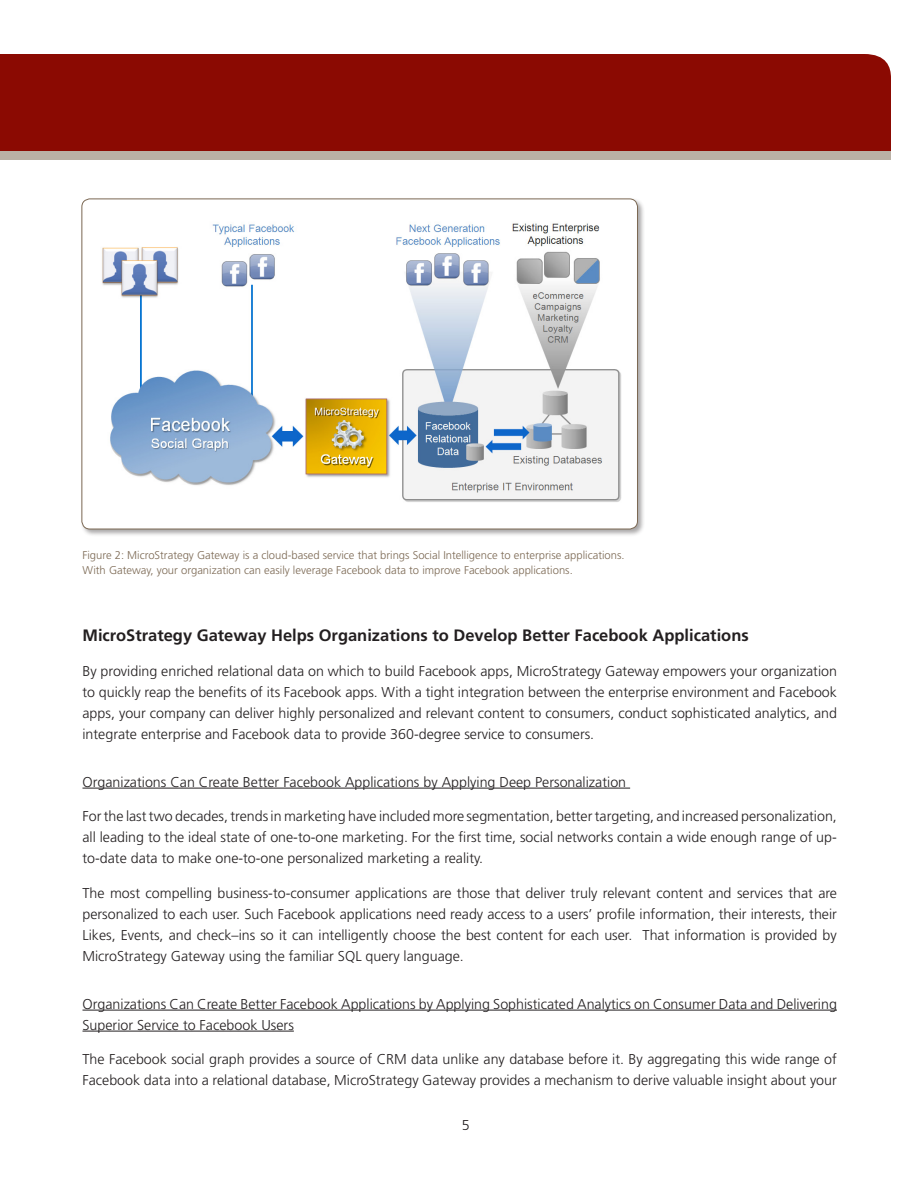
<style>
.page{position:relative;width:918px;height:1188px;background:#fff}
.page>*{position:absolute;margin:0;border:0;box-sizing:border-box;transform-origin:0 0}
.body{font:700 16.5px "Frutiger";color:#231f20}
.body-2{font:300 14.25px/21px "Frutiger";color:#231f20;text-align:justify}
.body-3{font:300 11.25px/15px "Frutiger";color:#7c6954}
</style>
<div class="page">
<div style="left:0;top:54px;width:891px;height:98px;background:#8b0a02"></div>
<div style="left:0;top:152px;width:891px;height:8px;background:#bab1a6"></div>
<hr style="left:82px;top:788px;width:548px;height:1px;background:#231f20">
<hr style="left:82px;top:1010px;width:755px;height:1px;background:#231f20">
<hr style="left:82px;top:1031px;width:212px;height:1px;background:#231f20">
<div style="left:80px;top:197px;width:566px;height:340px;background:#231f20;opacity:.4"></div>
<div style="left:82px;top:199px;width:555px;height:330px;background:#fff;border-radius:8px"></div>
<img style="left:102px;top:223px;width:519px;height:279px">
<p class="body-3" style="left:82px;top:548px;width:544px">Figure 2: MicroStrategy Gateway is a cloud-based service that brings Social Intelligence to enterprise applications.<br>With Gateway, your organization can easily leverage Facebook data to improve Facebook applications.</p>
<p class="body" style="left:82px;top:626px;width:668px">MicroStrategy Gateway Helps Organizations to Develop Better Facebook Applications</p>
<p class="body-2" style="left:82px;top:660px;width:756px">By providing enriched relational data on which to build Facebook apps, MicroStrategy Gateway empowers your organization to quickly reap the benefits of its Facebook apps. With a tight integration between the enterprise environment and Facebook apps, your company can deliver highly personalized and relevant content to consumers, conduct sophisticated analytics, and integrate enterprise and Facebook data to provide 360-degree service to consumers.</p>
<p class="body-2" style="left:82px;top:771px;width:545px">Organizations Can Create Better Facebook Applications by Applying Deep Personalization</p>
<p class="body-2" style="left:82px;top:806px;width:756px">For the last two decades, trends in marketing have included more segmentation, better targeting, and increased personalization, all leading to the ideal state of one-to-one marketing. For the first time, social networks contain a wide enough range of up&shy;to-date data to make one-to-one personalized marketing a reality.</p>
<p class="body-2" style="left:82px;top:882px;width:756px">The most compelling business-to-consumer applications are those that deliver truly relevant content and services that are personalized to each user. Such Facebook applications need ready access to a users’ profile information, their interests, their Likes, Events, and check–ins so it can intelligently choose the best content for each user. That information is provided by MicroStrategy Gateway using the familiar SQL query language.</p>
<p class="body-2" style="left:82px;top:993px;width:756px">Organizations Can Create Better Facebook Applications by Applying Sophisticated Analytics on Consumer Data and Delivering<br>Superior Service to Facebook Users</p>
<p class="body-2" style="left:82px;top:1049px;width:756px">The Facebook social graph provides a source of CRM data unlike any database before it. By aggregating this wide range of<br>Facebook data into a relational database, MicroStrategy Gateway provides a mechanism to derive valuable insight about your</p>
<p class="body-2" style="left:462px;top:1115px;width:9px">5</p>
</div>
